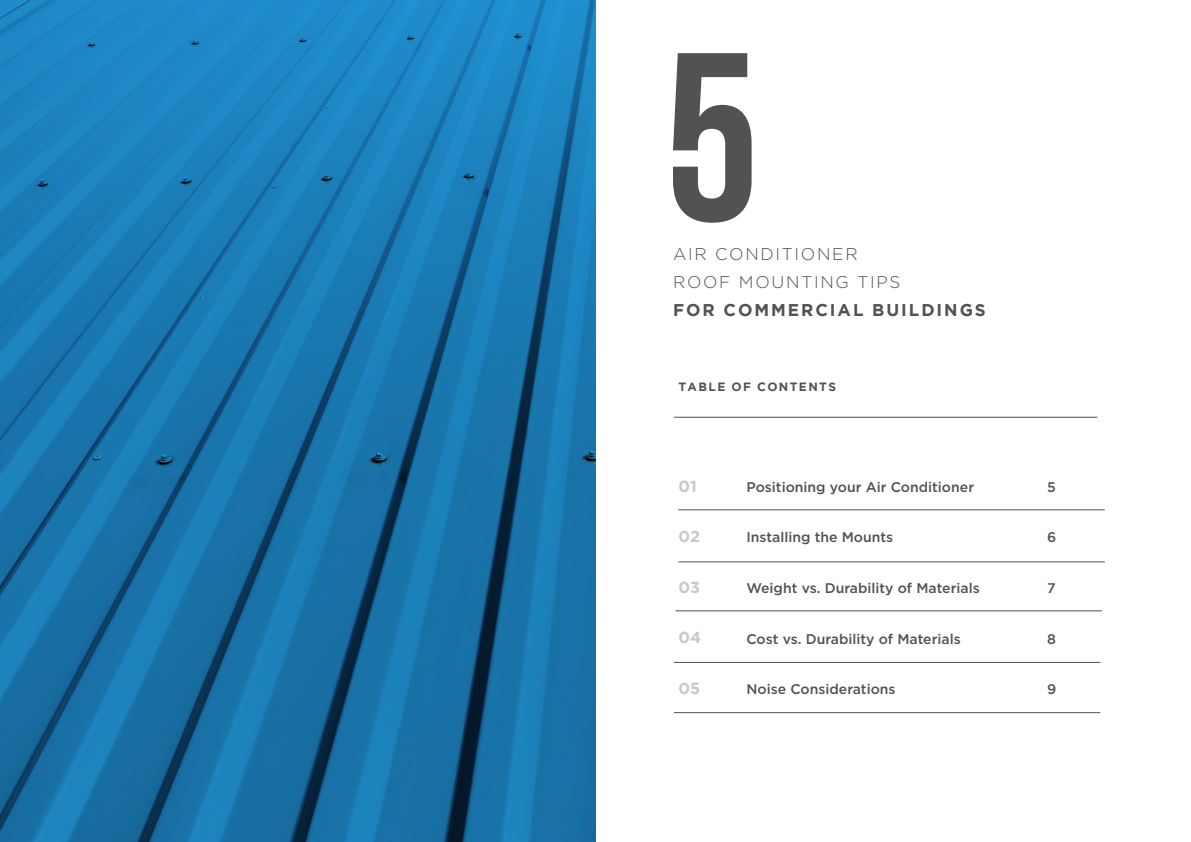
<style>
.page{position:relative;width:1191px;height:842px;background:#fff}
.page>*{position:absolute;margin:0;border:0;box-sizing:border-box;transform-origin:0 0}
.t1{font:300 17px/28px "Gotham";letter-spacing:.1em;color:#525153}
.t2{font:700 17px "Gotham";letter-spacing:.115em;color:#525153}
.t3{font:700 16px "Gotham";color:#c6cacc}
.t4{font:500 14px "Gotham";color:#525153}
.t5{font:700 12px "Gotham";letter-spacing:.115em;color:#525153}
</style>
<div class="page">
<hr style="left:674px;top:417px;width:423px;height:1px;background:#525153">
<hr style="left:678px;top:510px;width:426px;height:1px;background:#525153">
<hr style="left:678px;top:562px;width:426px;height:1px;background:#525153">
<hr style="left:675px;top:611px;width:427px;height:1px;background:#525153">
<hr style="left:674px;top:662px;width:426px;height:1px;background:#525153">
<hr style="left:674px;top:712px;width:426px;height:1px;background:#525153">
<img style="left:0;top:0;width:595px;height:842px">
<svg style="left:673px;top:53px;width:78px;height:170px"></svg>
<p class="t1" style="left:673px;top:239px;width:229px">AIR CONDITIONER<br>ROOF MOUNTING TIPS</p>
<p class="t2" style="left:673px;top:300px;width:314px">FOR COMMERCIAL BUILDINGS</p>
<p class="t5" style="left:678px;top:379px;width:159px">TABLE OF CONTENTS</p>
<p class="t3" style="left:678px;top:477px;width:20px">01</p>
<p class="t4" style="left:746px;top:478px;width:229px">Positioning your Air Conditioner</p>
<p class="t4" style="left:1047px;top:478px;width:10px">5</p>
<p class="t3" style="left:678px;top:527px;width:23px">02</p>
<p class="t4" style="left:746px;top:528px;width:148px">Installing the Mounts</p>
<p class="t4" style="left:1047px;top:528px;width:11px">6</p>
<p class="t3" style="left:678px;top:578px;width:23px">03</p>
<p class="t4" style="left:746px;top:579px;width:235px">Weight vs. Durability of Materials</p>
<p class="t4" style="left:1047px;top:579px;width:10px">7</p>
<p class="t3" style="left:678px;top:628px;width:24px">04</p>
<p class="t3" style="left:678px;top:679px;width:23px">05</p>
<p class="t4" style="left:746px;top:680px;width:151px">Noise Considerations</p>
<p class="t4" style="left:1047px;top:680px;width:11px">9</p>
<p class="t4" style="left:746px;top:630px;width:216px">Cost vs. Durability of Materials</p>
<p class="t4" style="left:1047px;top:630px;width:10px">8</p>
</div>
